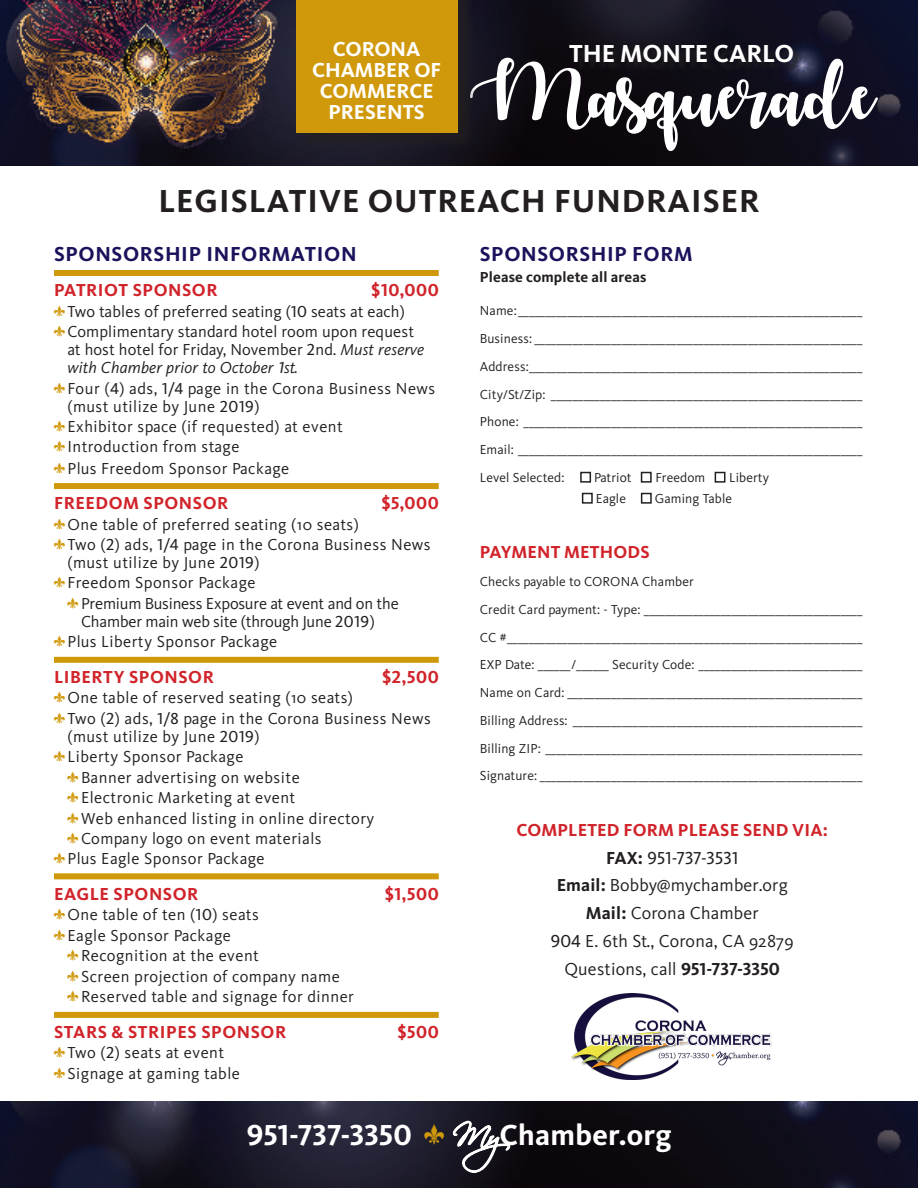
<style>
.page{position:relative;width:918px;height:1188px;background:#fff}
.page>*{position:absolute;margin:0;border:0;box-sizing:border-box;transform-origin:0 0}
.t1{font:65.4px "Autumnin November";color:#fff}
.t2{font:700 33px "Kievit";letter-spacing:.03em;color:#231f20}
.t3{font:700 30px "Kievit";letter-spacing:.01em;color:#fff}
.t4{font:30px "Kievit Bold SC";letter-spacing:.005em;color:#fff}
.t5{font:700 25.5px "Kievit";color:#fff}
.t6{font:700 21px "Kievit";letter-spacing:.03em;color:#1a135c}
.t7{font:700 21px/21px "Kievit";color:#fff;text-align:center}
.t8{font:18px "Kievit";letter-spacing:.01em;color:#231f20}
.t9{font:700 18px "Kievit";letter-spacing:.03em;color:#d1232a}
.t10{font:700 18px "Kievit";letter-spacing:.01em;color:#d1232a}
.t11{font:18px "Kievit Bold SC";letter-spacing:.03em;color:#d1232a}
.t12{font:18px "Kievit Book SC";letter-spacing:.01em;color:#231f20}
.t13{font:16.5px/18px "Kievit";letter-spacing:.03em;color:#231f20}
.t14{font:16.5px/18px "Kievit";letter-spacing:.01em;color:#231f20}
.t15{font:16.5px/18px "Kievit";letter-spacing:-.01em;color:#231f20}
.t16{font:700 15px "Kievit";letter-spacing:.01em;color:#231f20}
.t17{font:13.5px "Kievit";letter-spacing:.01em;color:#231f20}
.s1{font-family:"Kievit Book SC"}
.s2{font-style:italic}
.s3{font-family:"Kievit Book SC";font-style:italic}
.s4{font-family:"Kievit";font-weight:700}
.s5{font-weight:700}
.s6{font-family:"Kievit Bold SC"}
.s7{font-family:"Scriptina";font-weight:400}
</style>
<div class="page">
<img style="left:0;top:0;width:918px;height:165px">
<img style="left:0;top:1102px;width:918px;height:86px">
<div style="left:571px;top:46px;width:231px;height:26px;background:#231f20;opacity:.75"></div>
<div style="left:580px;top:472px;width:11px;height:11px;border:2px solid #231f20"></div>
<div style="left:641px;top:472px;width:11px;height:11px;border:2px solid #231f20"></div>
<div style="left:715px;top:472px;width:10px;height:11px;border:2px solid #231f20"></div>
<div style="left:582px;top:493px;width:11px;height:11px;border:2px solid #231f20"></div>
<div style="left:641px;top:493px;width:11px;height:11px;border:2px solid #231f20"></div>
<div style="left:298px;top:0;width:179px;height:152px;background:#231f20"></div>
<div style="left:296px;top:0;width:162px;height:133px;background:#d0990c"></div>
<div style="left:54px;top:270px;width:385px;height:6px;background:#d0990c"></div>
<div style="left:54px;top:483px;width:385px;height:6px;background:#d0990c"></div>
<div style="left:54px;top:657px;width:385px;height:6px;background:#d0990c"></div>
<div style="left:54px;top:873px;width:385px;height:6px;background:#d0990c"></div>
<div style="left:54px;top:1012px;width:385px;height:6px;background:#d0990c"></div>
<img style="left:571px;top:993px;width:201px;height:87px">
<svg style="left:451px;top:1119px;width:61px;height:55px"></svg>
<svg style="left:424px;top:1125px;width:20px;height:20px"></svg>
<p class="t7" style="left:312px;top:39px;width:131px">CORONA<br>CHAMBER OF<br>COMMERCE<br>PRESENTS</p>
<p class="t5" style="left:569px;top:38px;width:227px">THE MONTE CARLO</p>
<p class="t1" style="left:470px;top:58px;width:406px">Masquerade</p>
<p class="t2" style="left:158px;top:181px;width:603px">LEGISLATIVE OUTREACH FUNDRAISER</p>
<p class="t6" style="left:54px;top:241px;width:304px">SPONSORSHIP INFORMATION</p>
<p class="t9" style="left:54px;top:279px;width:165px">PATRIOT SPONSOR</p>
<p class="t11" style="left:371px;top:279px;width:69px">$10,000</p>
<p class="t14" style="left:68px;top:302px;width:339px">Two tables of preferred seating (<span class="s1">10</span> seats at each)</p>
<p class="t14" style="left:68px;top:322px;width:358px">Complimentary standard hotel room upon request at host hotel for Friday, November <span class="s1">2</span>nd. <span class="s2">Must reserve with Chamber prior to October</span> <span class="s3">1</span><span class="s2">st.</span></p>
<p class="t13" style="left:68px;top:379px;width:369px">Four (<span class="s1">4</span>) ads, <span class="s1">1/4</span> page in the Corona Business News (must utilize by June <span class="s1">2019</span>)</p>
<p class="t13" style="left:68px;top:417px;width:277px">Exhibitor space (if requested) at event</p>
<p class="t13" style="left:68px;top:438px;width:173px">Introduction from stage</p>
<p class="t13" style="left:68px;top:459px;width:223px">Plus Freedom Sponsor Package</p>
<p class="t9" style="left:54px;top:492px;width:176px">FREEDOM SPONSOR</p>
<p class="t11" style="left:382px;top:492px;width:59px">$5,000</p>
<p class="t13" style="left:68px;top:515px;width:293px">One table of preferred seating (10 seats)</p>
<p class="t13" style="left:68px;top:535px;width:365px">Two (<span class="s1">2</span>) ads, <span class="s1">1/4</span> page in the Corona Business News (must utilize by June <span class="s1">2019</span>)</p>
<p class="t13" style="left:68px;top:574px;width:190px">Freedom Sponsor Package</p>
<p class="t15" style="left:81px;top:594px;width:319px">Premium Business Exposure at event and on the<br>Chamber main web site (through June <span class="s1">2019</span>)</p>
<p class="t13" style="left:68px;top:633px;width:211px">Plus Liberty Sponsor Package</p>
<p class="t9" style="left:54px;top:666px;width:161px">LIBERTY SPONSOR</p>
<p class="t11" style="left:382px;top:666px;width:58px">$2,500</p>
<p class="t13" style="left:68px;top:689px;width:287px">One table of reserved seating (10 seats)</p>
<p class="t13" style="left:68px;top:709px;width:365px">Two (<span class="s1">2</span>) ads, <span class="s1">1/8</span> page in the Corona Business News (must utilize by June <span class="s1">2019</span>)</p>
<p class="t13" style="left:68px;top:748px;width:178px">Liberty Sponsor Package</p>
<p class="t13" style="left:81px;top:768px;width:220px">Banner advertising on website</p>
<p class="t13" style="left:81px;top:788px;width:216px">Electronic Marketing at event</p>
<p class="t13" style="left:81px;top:809px;width:295px">Web enhanced listing in online directory</p>
<p class="t13" style="left:81px;top:829px;width:242px">Company logo on event materials</p>
<p class="t13" style="left:68px;top:850px;width:199px">Plus Eagle Sponsor Package</p>
<p class="t9" style="left:54px;top:883px;width:146px">EAGLE SPONSOR</p>
<p class="t11" style="left:385px;top:883px;width:55px">$1,500</p>
<p class="t13" style="left:68px;top:906px;width:193px">One table of ten (<span class="s1">10</span>) seats</p>
<p class="t13" style="left:68px;top:926px;width:165px">Eagle Sponsor Package</p>
<p class="t13" style="left:81px;top:947px;width:180px">Recognition at the event</p>
<p class="t13" style="left:81px;top:967px;width:260px">Screen projection of company name</p>
<p class="t13" style="left:81px;top:987px;width:275px">Reserved table and signage for dinner</p>
<p class="t9" style="left:54px;top:1021px;width:234px">STARS &amp; STRIPES SPONSOR</p>
<p class="t11" style="left:397px;top:1021px;width:43px">$500</p>
<p class="t13" style="left:68px;top:1043px;width:158px">Two (<span class="s1">2</span>) seats at event</p>
<p class="t13" style="left:68px;top:1064px;width:174px">Signage at gaming table</p>
<p class="t6" style="left:480px;top:241px;width:214px">SPONSORSHIP FORM</p>
<p class="t16" style="left:480px;top:268px;width:168px">Please complete all areas</p>
<p class="t17" style="left:480px;top:303px;width:384px">Name:_______________________________________________________________</p>
<p class="t17" style="left:480px;top:330px;width:384px">Business: ____________________________________________________________</p>
<p class="t17" style="left:480px;top:358px;width:384px">Address:_____________________________________________________________</p>
<p class="t17" style="left:480px;top:386px;width:384px">City/St/Zip: _________________________________________________________</p>
<p class="t17" style="left:480px;top:414px;width:384px">Phone: ______________________________________________________________</p>
<p class="t17" style="left:480px;top:441px;width:384px">Email: _______________________________________________________________</p>
<p class="t17" style="left:480px;top:469px;width:86px">Level Selected:</p>
<p class="t17" style="left:594px;top:469px;width:39px">Patriot</p>
<p class="t17" style="left:655px;top:469px;width:51px">Freedom</p>
<p class="t17" style="left:729px;top:469px;width:42px">Liberty</p>
<p class="t17" style="left:596px;top:490px;width:32px">Eagle</p>
<p class="t17" style="left:655px;top:490px;width:79px">Gaming Table</p>
<p class="t10" style="left:480px;top:542px;width:171px">PAYMENT METHODS</p>
<p class="t17" style="left:480px;top:573px;width:215px">Checks payable to CORONA Chamber</p>
<p class="t17" style="left:480px;top:601px;width:384px">Credit Card payment: - Type: ________________________________________</p>
<p class="t17" style="left:480px;top:629px;width:384px">CC #_________________________________________________________________</p>
<p class="t17" style="left:480px;top:657px;width:384px">EXP Date: ______/______ Security Code: ______________________________</p>
<p class="t17" style="left:480px;top:684px;width:384px">Name on Card: ______________________________________________________</p>
<p class="t17" style="left:480px;top:712px;width:384px">Billing Address: _____________________________________________________</p>
<p class="t17" style="left:480px;top:740px;width:384px">Billing ZIP: __________________________________________________________</p>
<p class="t17" style="left:480px;top:768px;width:384px">Signature: ___________________________________________________________</p>
<p class="t10" style="left:516px;top:819px;width:313px">COMPLETED FORM PLEASE SEND VIA:</p>
<p class="t12" style="left:606px;top:847px;width:134px"><span class="s4">FAX:</span> 951-737-3531</p>
<p class="t8" style="left:557px;top:874px;width:233px"><span class="s5">Email:</span> Bobby@mychamber.org</p>
<p class="t8" style="left:586px;top:902px;width:174px"><span class="s5">Mail:</span> Corona Chamber</p>
<p class="t8" style="left:551px;top:930px;width:244px"><span class="s1">904</span> E. 6th St., Corona, CA 92879</p>
<p class="t8" style="left:564px;top:958px;width:217px">Questions, call <span class="s6">951-737-3350</span></p>
<p class="t4" style="left:247px;top:1117px;width:167px">951-737-3350</p>
<p class="t3" style="left:453px;top:1117px;width:220px"><span class="s7">My</span>Chamber.org</p>
</div>
